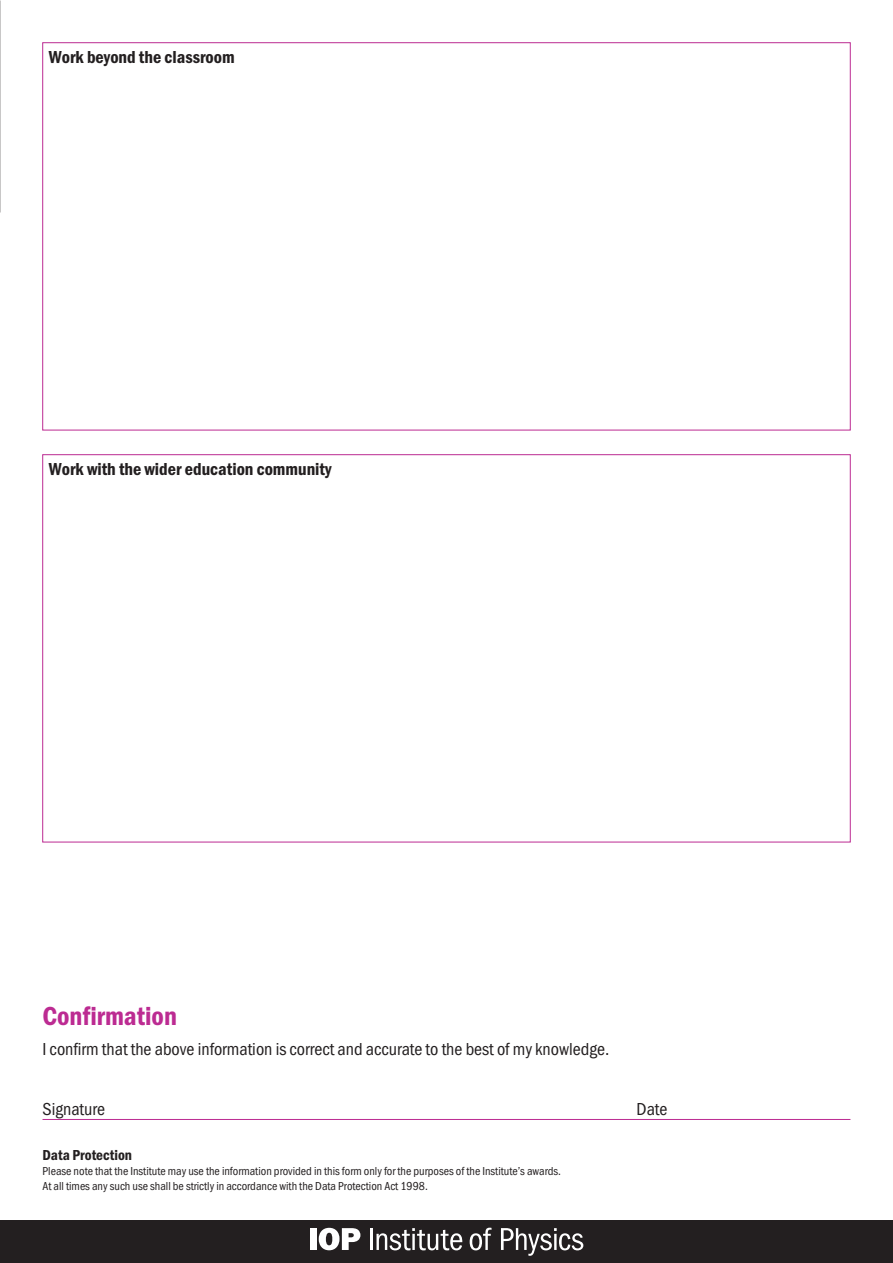
<style>
.page{position:relative;width:893px;height:1263px;background:#fff}
.page>*{position:absolute;margin:0;border:0;box-sizing:border-box;transform-origin:0 0}
.t1{font:600 27px "Franklin Got Cd Io P";color:#bc2b92}
.t2{font:18px "Franklin Got Cd Io P";color:#231f20}
.t3{font:600 18px "Franklin Got Cd Io P";color:#231f20}
.t4{font:600 15px "Franklin Got Cd Io P";color:#231f20}
.t5{font:12px/15px "Franklin Got Cd Io P";color:#231f20}
</style>
<div class="page">
<div style="left:0;top:1220px;width:893px;height:43px;background:#231f20"></div>
<div style="left:310px;top:1228px;width:6px;height:22px;background:#fff"></div>
<svg style="left:319px;top:1228px;width:41px;height:22px"></svg>
<hr style="left:370px;top:1228px;width:3px;height:22px;background:#fff">
<svg style="left:376px;top:1228px;width:86px;height:22px"></svg>
<svg style="left:470px;top:1228px;width:21px;height:22px"></svg>
<svg style="left:501px;top:1228px;width:82px;height:28px"></svg>
<hr style="left:43px;top:1119px;width:807px;height:1px;background:#bc2b92">
<h2 class="t3" style="left:49px;top:47px;width:187px">Work beyond the classroom</h2>
<h2 class="t3" style="left:49px;top:459px;width:284px">Work with the wider education community</h2>
<h1 class="t1" style="left:43px;top:1000px;width:136px">Confirmation</h1>
<h2 class="t2" style="left:43px;top:1039px;width:568px">I confirm that the above information is correct and accurate to the best of my knowledge.</h2>
<h2 class="t2" style="left:43px;top:1099px;width:64px">Signature</h2>
<h2 class="t2" style="left:637px;top:1099px;width:32px">Date</h2>
<p class="t4" style="left:43px;top:1146px;width:91px">Data Protection</p>
<p class="t5" style="left:43px;top:1163px;width:520px">Please note that the Institute may use the information provided in this form only for the purposes of the Institute’s awards.<br>At all times any such use shall be strictly in accordance with the Data Protection Act 1998.</p>
</div>
